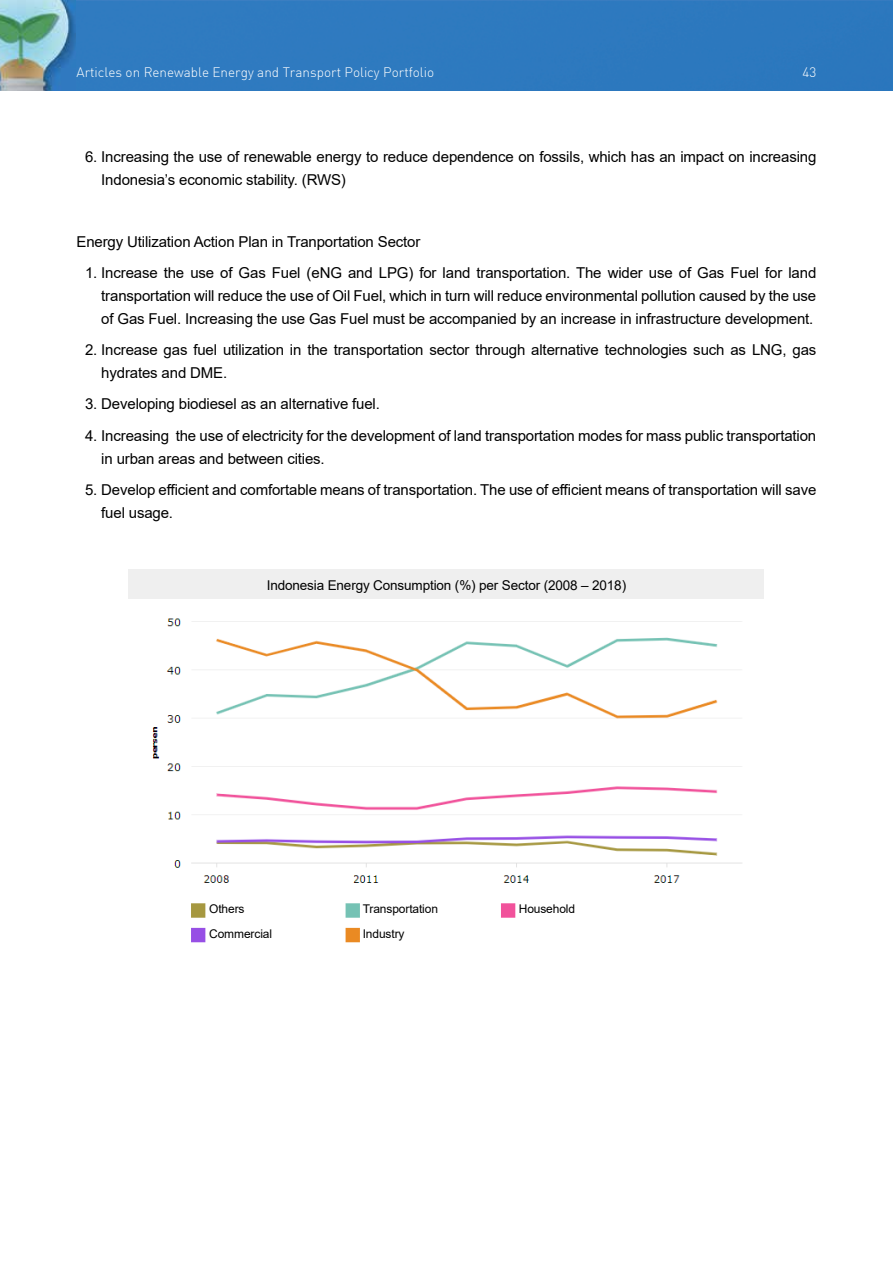
<style>
.page{position:relative;width:893px;height:1263px;background:#fff}
.page>*{position:absolute;margin:0;border:0;box-sizing:border-box;transform-origin:0 0}
.t1{font:15px/22.8px "Arial";letter-spacing:-.01em;color:#000}
.t2{font:13.5px "Dinlig";color:#fff}
.t3{font:13.5px "Arial";letter-spacing:-.01em;color:#000}
.t4{font:12px "Arial";letter-spacing:-.01em;color:#000}
</style>
<div class="page">
<div style="left:75px;top:0;width:818px;height:90px;background:#2e7abf"></div>
<img style="left:0;top:0;width:75px;height:90px">
<img style="left:152px;top:618px;width:590px;height:325px">
<div style="left:129px;top:569px;width:635px;height:30px;background:#efefef"></div>
<div style="left:209px;top:902px;width:110px;height:14px;background:#fff"></div>
<div style="left:363px;top:902px;width:110px;height:14px;background:#fff"></div>
<div style="left:519px;top:902px;width:110px;height:14px;background:#fff"></div>
<div style="left:209px;top:927px;width:110px;height:14px;background:#fff"></div>
<div style="left:363px;top:927px;width:110px;height:14px;background:#fff"></div>
<p class="t2" style="left:77px;top:64px;width:359px">Articles on Renewable Energy and Transport Policy Portfolio</p>
<p class="t2" style="left:803px;top:64px;width:15px">43</p>
<p class="t1" style="left:101px;top:145px;width:717px;text-indent:-16px">6. Increasing the use of renewable energy to reduce dependence on fossils, which has an impact on increasing<br>Indonesia’s economic stability. (RWS)</p>
<p class="t1" style="left:77px;top:230px;width:345px">Energy Utilization Action Plan in Tranportation Sector</p>
<p class="t1" style="left:101px;top:262px;width:717px;text-align:justify;text-indent:-16px">1. Increase the use of Gas Fuel (eNG and LPG) for land transportation. The wider use of Gas Fuel for land transportation will reduce the use of Oil Fuel, which in turn will reduce environmental pollution caused by the use of Gas Fuel. Increasing the use Gas Fuel must be accompanied by an increase in infrastructure development.</p>
<p class="t1" style="left:101px;top:339px;width:717px;text-indent:-16px">2. Increase gas fuel utilization in the transportation sector through alternative technologies such as LNG, gas hydrates and DME.</p>
<p class="t1" style="left:85px;top:393px;width:296px">3. Developing biodiesel as an alternative fuel.</p>
<p class="t1" style="left:101px;top:424px;width:716px;text-indent:-16px">4. Increasing the use of electricity for the development of land transportation modes for mass public transportation in urban areas and between cities.</p>
<p class="t1" style="left:101px;top:478px;width:717px;text-indent:-16px">5. Develop efficient and comfortable means of transportation. The use of efficient means of transportation will save fuel usage.</p>
<p class="t3" style="left:267px;top:576px;width:361px">Indonesia Energy Consumption (%) per Sector (2008 – 2018)</p>
<p class="t4" style="left:209px;top:900px;width:37px">Others</p>
<p class="t4" style="left:363px;top:900px;width:77px">Transportation</p>
<p class="t4" style="left:519px;top:900px;width:58px">Household</p>
<p class="t4" style="left:209px;top:925px;width:64px">Commercial</p>
<p class="t4" style="left:363px;top:925px;width:43px">Industry</p>
</div>
